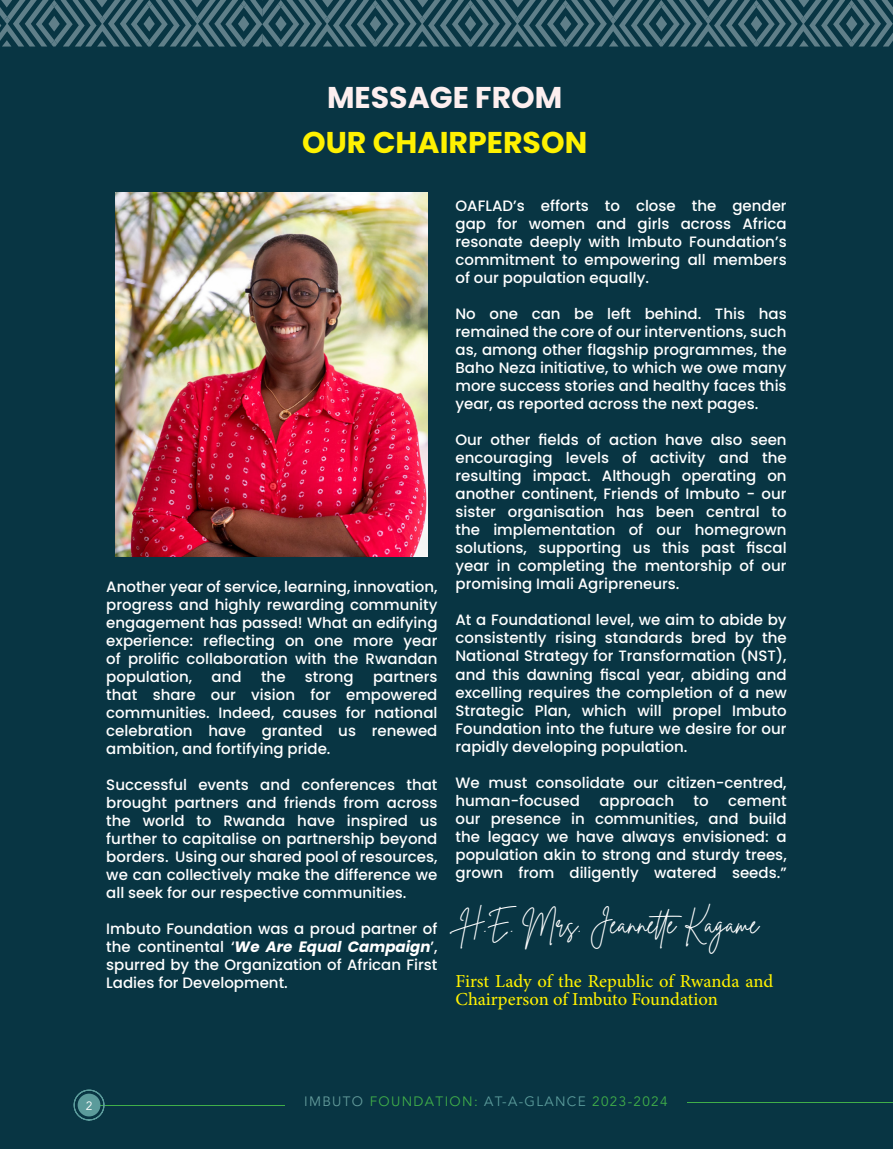
<style>
.page{position:relative;width:893px;height:1149px;background:#fff}
.page>*{position:absolute;margin:0;border:0;box-sizing:border-box;transform-origin:0 0}
.t1{font:700 30px "Poppins";color:#fff101}
.t2{font:700 30px "Poppins";color:#fdefef}
.t3{font:27px "Brittany Signature";color:#fff}
.t4{font:18px/18px "Adobe Hebrew";letter-spacing:-.005em;color:#fff101}
.t5{font:500 15px/18px "Poppins";color:#fff;text-align:justify}
.t6{font:13.5px "Avenir";letter-spacing:.1em;color:#40ae49}
.t7{font:12px "Avenir";color:#fff}
.s1{font-weight:700;font-style:italic}
.s2{color:#639b9b}
.s3{color:#5b9b9b}
</style>
<div class="page">
<div style="left:0;top:0;width:893px;height:1148px;background:#083543"></div>
<hr style="left:94px;top:1104px;width:190px;height:1px;background:#40ae49">
<svg style="left:73px;top:1089px;width:32px;height:31px"></svg>
<img style="left:116px;top:193px;width:312px;height:363px">
<svg style="left:0;top:0;width:893px;height:47px"></svg>
<p class="t2" style="left:327px;top:80px;width:237px">MESSAGE FROM</p>
<p class="t1" style="left:302px;top:125px;width:287px">OUR CHAIRPERSON</p>
<p class="t5" style="left:106px;top:577px;width:333px">Another year of service, learning, innovation, progress and highly rewarding community engagement has passed! What an edifying experience: reflecting on one more year of prolific collaboration with the Rwandan population,</p>
<p class="t5" style="left:212px;top:667px;width:32px">and</p>
<p class="t5" style="left:261px;top:667px;width:26px">the</p>
<p class="t5" style="left:305px;top:667px;width:50px">strong</p>
<p class="t5" style="left:106px;top:667px;width:333px;text-indent:267px">partners that share our vision for empowered communities. Indeed, causes for national celebration have granted us renewed ambition, and fortifying pride.</p>
<p class="t5" style="left:106px;top:775px;width:333px">Successful events and conferences that brought partners and friends from across the world to Rwanda have inspired us further to capitalise on partnership beyond borders. Using our shared pool of resources, we can collectively make the difference we all seek for our respective communities.</p>
<p class="t5" style="left:106px;top:919px;width:333px">Imbuto Foundation was a proud partner of the continental ‘<span class="s1">We Are Equal Campaign</span>’, spurred by the Organization of African First Ladies for Development.</p>
<p class="t5" style="left:455px;top:197px;width:333px">OAFLAD’s efforts to close the gender gap for women and girls across Africa resonate deeply with Imbuto Foundation’s commitment to empowering all members of our population equally.</p>
<p class="t5" style="left:455px;top:305px;width:333px">No one can be left behind. This has remained the core of our interventions, such as, among other flagship programmes, the Baho Neza initiative, to which we owe many more success stories and healthy faces this year, as reported across the next pages.</p>
<p class="t5" style="left:455px;top:431px;width:333px">Our other fields of action have also seen encouraging levels of activity and the resulting impact. Although operating on another continent, Friends of Imbuto - our sister organisation has been central to the implementation of our homegrown solutions, supporting us this past fiscal year in completing the mentorship of our promising Imali Agripreneurs.</p>
<p class="t5" style="left:455px;top:611px;width:333px">At a Foundational level, we aim to abide by consistently rising standards bred by the National Strategy for Transformation (NST), and this dawning fiscal year, abiding and excelling requires the completion of a new Strategic Plan, which will propel Imbuto Foundation into the future we desire for our rapidly developing population.</p>
<p class="t5" style="left:455px;top:773px;width:333px">We must consolidate our citizen-centred, human-focused</p>
<p class="t5" style="left:599px;top:791px;width:76px">approach</p>
<p class="t5" style="left:694px;top:791px;width:17px">to</p>
<p class="t5" style="left:455px;top:791px;width:333px;text-indent:273px">cement our presence in communities, and build the legacy we have always envisioned: a population akin to strong and sturdy trees, grown from diligently watered seeds.”</p>
<p class="t3" style="left:461px;top:906px;width:300px">H.E. Mrs. Jeannette Kagame</p>
<p class="t4" style="left:455px;top:972px;width:319px">First Lady of the Republic of Rwanda and<br>Chairperson of Imbuto Foundation</p>
<p class="t7" style="left:86px;top:1096px;width:8px">2</p>
<p class="t6" style="left:304px;top:1090px;width:365px"><span class="s2">IMBUTO</span> FOUNDATION: <span class="s3">AT-A-GLANCE</span> 2023-2024</p>
</div>
